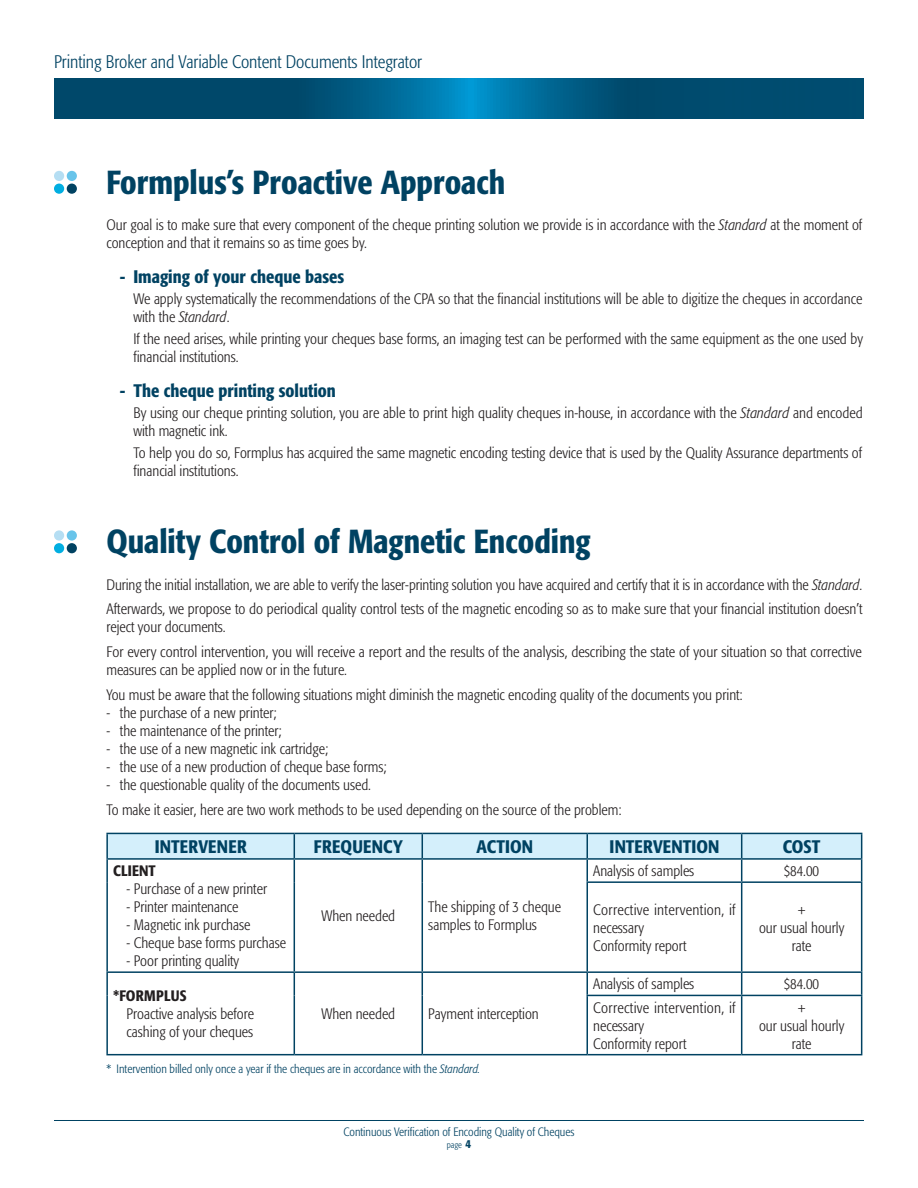
<style>
.page{position:relative;width:918px;height:1188px;background:#fff}
.page>*{position:absolute;margin:0;border:0;box-sizing:border-box;transform-origin:0 0}
.t1{font:500 condensed 33px "Formata";color:#004262}
.t2{font:500 condensed 18px "Formata";color:#004262}
.t3{font:300 condensed 18px "Formata";color:#004262}
.t4{font:500 condensed 18px "Formata";letter-spacing:.02em;color:#004262}
.t5{font:300 condensed 15px/18px "Formata";color:#231f20}
.t6{font:300 condensed 15px/18px "Formata";letter-spacing:.02em;color:#231f20}
.t7{font:500 condensed 15px "Formata";letter-spacing:.015em;color:#231f20}
.t8{font:300 condensed 12px "Formata";color:#004262}
.t9{font:300 condensed 9px "Formata";color:#004262}
.s1{font-style:italic}
.s2{font-weight:500;font-size:12px}
</style>
<div class="page">
<hr style="left:54px;top:1120px;width:810px;height:1px;background:#004262">
<svg style="left:54px;top:78px;width:810px;height:41px;background:#00577d"></svg>
<div style="left:54px;top:171px;width:10px;height:10px;background:#b5def3;border-radius:50%"></div>
<div style="left:54px;top:184px;width:10px;height:10px;background:#01aee1;border-radius:50%"></div>
<div style="left:67px;top:171px;width:10px;height:10px;background:#68c4ea;border-radius:50%"></div>
<div style="left:67px;top:184px;width:10px;height:10px;background:#004262;border-radius:50%"></div>
<div style="left:54px;top:530px;width:10px;height:11px;background:#b5def3;border-radius:50%"></div>
<div style="left:54px;top:543px;width:10px;height:10px;background:#01aee1;border-radius:50%"></div>
<div style="left:67px;top:530px;width:10px;height:11px;background:#68c4ea;border-radius:50%"></div>
<div style="left:67px;top:543px;width:10px;height:10px;background:#004262;border-radius:50%"></div>
<hr style="left:106px;top:833px;width:188px;height:1px;background:#004262">
<hr style="left:106px;top:834px;width:2px;height:24px;background:#004262">
<hr style="left:106px;top:858px;width:188px;height:2px;background:#004262">
<hr style="left:106px;top:860px;width:2px;height:22px;background:#004262">
<hr style="left:106px;top:882px;width:2px;height:89px;background:#004262">
<hr style="left:106px;top:971px;width:188px;height:2px;background:#004262">
<hr style="left:106px;top:973px;width:2px;height:22px;background:#004262">
<hr style="left:106px;top:995px;width:2px;height:59px;background:#004262">
<hr style="left:106px;top:1054px;width:188px;height:1px;background:#004262">
<hr style="left:294px;top:882px;width:1px;height:89px;background:#004262">
<hr style="left:294px;top:971px;width:128px;height:2px;background:#004262">
<svg style="left:294px;top:973px;width:1px;height:22px"></svg>
<hr style="left:294px;top:995px;width:1px;height:59px;background:#004262">
<hr style="left:294px;top:1054px;width:128px;height:1px;background:#004262">
<hr style="left:422px;top:882px;width:1px;height:89px;background:#004262">
<hr style="left:422px;top:971px;width:165px;height:2px;background:#004262">
<svg style="left:422px;top:973px;width:1px;height:22px"></svg>
<hr style="left:422px;top:995px;width:1px;height:59px;background:#004262">
<hr style="left:422px;top:1054px;width:165px;height:1px;background:#004262">
<hr style="left:586px;top:881px;width:156px;height:2px;background:#004262">
<hr style="left:586px;top:883px;width:2px;height:88px;background:#004262">
<hr style="left:587px;top:971px;width:155px;height:2px;background:#004262">
<hr style="left:586px;top:973px;width:2px;height:22px;background:#004262">
<hr style="left:586px;top:995px;width:156px;height:1px;background:#004262">
<hr style="left:586px;top:996px;width:2px;height:58px;background:#004262">
<hr style="left:587px;top:1054px;width:155px;height:1px;background:#004262">
<svg style="left:107px;top:833px;width:755px;height:49px"></svg>
<hr style="left:742px;top:881px;width:120px;height:2px;background:#004262">
<hr style="left:741px;top:883px;width:1px;height:88px;background:#004262">
<hr style="left:861px;top:883px;width:1px;height:88px;background:#004262">
<hr style="left:742px;top:971px;width:120px;height:2px;background:#004262">
<svg style="left:741px;top:973px;width:1px;height:22px"></svg>
<svg style="left:861px;top:973px;width:1px;height:22px"></svg>
<hr style="left:742px;top:995px;width:120px;height:1px;background:#004262">
<hr style="left:741px;top:996px;width:1px;height:58px;background:#004262">
<hr style="left:861px;top:996px;width:1px;height:58px;background:#004262">
<hr style="left:742px;top:1054px;width:120px;height:1px;background:#004262">
<p class="t3" style="left:54px;top:51px;width:370px">Printing Broker and Variable Content Documents Integrator</p>
<h1 class="t1" style="left:106px;top:162px;width:400px">Formplus’s Proactive Approach</h1>
<p class="t5" style="left:106px;top:216px;width:758px">Our goal is to make sure that every component of the cheque printing solution we provide is in accordance with the <span class="s1">Standard</span> at the moment of conception and that it remains so as time goes by.</p>
<p class="t2" style="left:120px;top:266px;width:226px">- Imaging of your cheque bases</p>
<p class="t5" style="left:133px;top:290px;width:730px">We apply systematically the recommendations of the CPA so that the financial institutions will be able to digitize the cheques in accordance with the <span class="s1">Standard</span>.</p>
<p class="t5" style="left:133px;top:329px;width:731px">If the need arises, while printing your cheques base forms, an imaging test can be performed with the same equipment as the one used by financial institutions.</p>
<p class="t2" style="left:120px;top:380px;width:217px">- The cheque printing solution</p>
<p class="t5" style="left:133px;top:404px;width:731px">By using our cheque printing solution, you are able to print high quality cheques in-house, in accordance with the <span class="s1">Standard</span> and encoded with magnetic ink.</p>
<p class="t5" style="left:133px;top:443px;width:730px">To help you do so, Formplus has acquired the same magnetic encoding testing device that is used by the Quality Assurance departments of financial institutions.</p>
<h1 class="t1" style="left:106px;top:522px;width:486px">Quality Control of Magnetic Encoding</h1>
<p class="t5" style="left:106px;top:572px;width:758px;line-height:24.8px">During the initial installation, we are able to verify the laser-printing solution you have acquired and certify that it is in accordance with the <span class="s1">Standard</span>.<br>Afterwards, we propose to do periodical quality control tests of the magnetic encoding so as to make sure that your financial institution doesn’t</p>
<p class="t5" style="left:106px;top:615px;width:757px;line-height:24.8px">reject your documents.<br>For every control intervention, you will receive a report and the results of the analysis, describing the state of your situation so that corrective</p>
<p class="t5" style="left:106px;top:657px;width:638px;line-height:24.8px">measures can be applied now or in the future.<br>You must be aware that the following situations might diminish the magnetic encoding quality of the documents you print:</p>
<p class="t5" style="left:106px;top:703px;width:172px">- the purchase of a new printer;</p>
<p class="t5" style="left:106px;top:721px;width:177px">- the maintenance of the printer;</p>
<p class="t5" style="left:106px;top:739px;width:223px">- the use of a new magnetic ink cartridge;</p>
<p class="t5" style="left:106px;top:757px;width:282px">- the use of a new production of cheque base forms;</p>
<p class="t5" style="left:106px;top:772px;width:517px;line-height:24.8px">- the questionable quality of the documents used.<br>To make it easier, here are two work methods to be used depending on the source of the problem:</p>
<p class="t4" style="left:155px;top:836px;width:94px">INTERVENER</p>
<p class="t4" style="left:314px;top:836px;width:91px">FREQUENCY</p>
<p class="t2" style="left:476px;top:836px;width:58px">ACTION</p>
<p class="t2" style="left:609px;top:836px;width:112px">INTERVENTION</p>
<p class="t2" style="left:783px;top:836px;width:39px">COST</p>
<p class="t7" style="left:113px;top:862px;width:44px">CLIENT</p>
<p class="t5" style="left:127px;top:880px;width:142px">- Purchase of a new printer</p>
<p class="t5" style="left:127px;top:898px;width:113px">- Printer maintenance</p>
<p class="t5" style="left:127px;top:916px;width:125px">- Magnetic ink purchase</p>
<p class="t5" style="left:127px;top:934px;width:161px">- Cheque base forms purchase</p>
<p class="t5" style="left:127px;top:952px;width:114px">- Poor printing quality</p>
<p class="t5" style="left:593px;top:862px;width:103px">Analysis of samples</p>
<p class="t5" style="left:784px;top:862px;width:36px">$84.00</p>
<p class="t6" style="left:593px;top:900px;width:144px">Corrective intervention, if necessary<br>Conformity report</p>
<p class="t5" style="left:759px;top:900px;width:87px;text-align:center">+<br>our usual hourly rate</p>
<p class="t5" style="left:321px;top:907px;width:75px">When needed</p>
<p class="t5" style="left:428px;top:898px;width:134px">The shipping of 3 cheque samples to Formplus</p>
<p class="t7" style="left:113px;top:987px;width:75px">*FORMPLUS</p>
<p class="t5" style="left:127px;top:1005px;width:129px">Proactive analysis before cashing of your cheques</p>
<p class="t5" style="left:321px;top:1005px;width:75px">When needed</p>
<p class="t5" style="left:428px;top:1005px;width:112px">Payment interception</p>
<p class="t8" style="left:106px;top:1062px;width:376px">* Intervention billed only once a year if the cheques are in accordance with the <span class="s1">Standard.</span></p>
<p class="t5" style="left:593px;top:975px;width:103px">Analysis of samples</p>
<p class="t5" style="left:784px;top:975px;width:36px">$84.00</p>
<p class="t6" style="left:593px;top:998px;width:144px">Corrective intervention, if necessary<br>Conformity report</p>
<p class="t5" style="left:759px;top:998px;width:87px;text-align:center">+<br>our usual hourly rate</p>
<p class="t8" style="left:344px;top:1125px;width:232px">Continuous Verification of Encoding Quality of Cheques</p>
<p class="t9" style="left:447px;top:1140px;width:26px">page <span class="s2">4</span></p>
</div>
